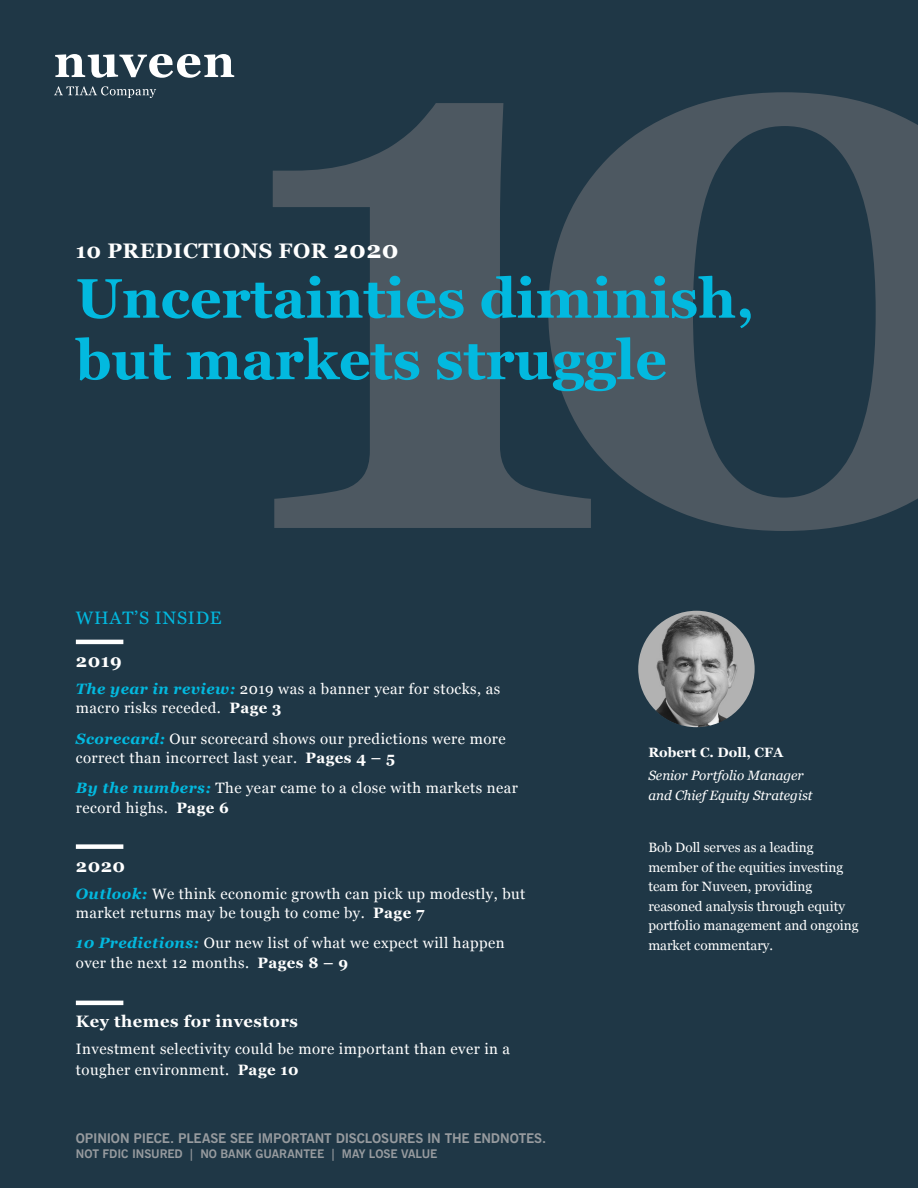
<style>
.page{position:relative;width:918px;height:1188px;background:#1f3746}
.page>*{position:absolute;margin:0;border:0;box-sizing:border-box;transform-origin:0 0}
.Headline{font:700 55.5px "Georgia";color:#02b9df}
.Headline_2{font:700 21px "Georgia";letter-spacing:.02em;color:#fff}
.Headline_2-2{font:18px "Georgia";letter-spacing:.04em;color:#02b9df}
.Headline_2-3{font:700 18px "Georgia";letter-spacing:.03em;color:#fff}
.Headline_2-4{font:700 16.5px "Georgia";letter-spacing:.03em;color:#fff}
.Headline_2-5{font:15px/19.5px "Georgia";letter-spacing:.03em;color:#fff}
.Body{font:13.5px/19.5px "Georgia";color:#fff}
.Global_disc{font:700 13.5px "News Gothic BT";letter-spacing:-.01em;color:#979b9f}
.Body_Copy{font:italic 13.5px/19.5px "Georgia";color:#fff}
.Body_Copy-2{font:700 13.5px "Georgia";color:#fff}
.Not_May_No{font:700 12px "News Gothic BT";letter-spacing:-.01em;color:#979b9f}
.s1{font-size:24px}
.s2{font-weight:700;font-style:italic;color:#02b9df}
.s3{font-weight:700}
</style>
<div class="page">
<img style="left:638px;top:611px;width:117px;height:116px;border-radius:58px">
<svg style="left:591px;top:92px;width:327px;height:439px;fill:#4d5861"></svg>
<svg style="left:273px;top:103px;width:318px;height:425px;fill:#4d5861"></svg>
<hr style="left:76px;top:640px;width:47px;height:4px;background:#fff">
<div style="left:76px;top:844px;width:47px;height:5px;background:#fff"></div>
<hr style="left:76px;top:1001px;width:47px;height:4px;background:#fff">
<svg style="left:55px;top:54px;width:179px;height:24px"></svg>
<svg style="left:54px;top:86px;width:102px;height:12px"></svg>
<p class="Headline_2" style="left:76px;top:235px;width:324px">10 PREDICTIONS FOR <span class="s1">2020</span></p>
<p class="Headline" style="left:76px;top:257px;width:680px">Uncertainties diminish,</p>
<p class="Headline" style="left:76px;top:318px;width:593px">but markets struggle</p>
<p class="Headline_2-2" style="left:76px;top:605px;width:147px">WHAT’S INSIDE</p>
<p class="Headline_2-3" style="left:76px;top:648px;width:47px">2019</p>
<p class="Headline_2-5" style="left:76px;top:678px;width:426px"><span class="s2">The year in review:</span> 2019 was a banner year for stocks, as macro risks receded. <span class="s3">Page 3</span></p>
<p class="Headline_2-5" style="left:76px;top:728px;width:431px"><span class="s2">Scorecard:</span> Our scorecard shows our predictions were more correct than incorrect last year. <span class="s3">Pages 4 – 5</span></p>
<p class="Headline_2-5" style="left:76px;top:778px;width:444px"><span class="s2">By the numbers:</span> The year came to a close with markets near record highs. <span class="s3">Page 6</span></p>
<p class="Headline_2-3" style="left:76px;top:852px;width:51px">2020</p>
<p class="Headline_2-5" style="left:76px;top:883px;width:451px"><span class="s2">Outlook:</span> We think economic growth can pick up modestly, but market returns may be tough to come by. <span class="s3">Page 7</span></p>
<p class="Headline_2-5" style="left:76px;top:933px;width:430px"><span class="s2">10 Predictions:</span> Our new list of what we expect will happen over the next 12 months. <span class="s3">Pages 8 – 9</span></p>
<p class="Headline_2-4" style="left:76px;top:1009px;width:224px">Key themes for investors</p>
<p class="Headline_2-5" style="left:76px;top:1037px;width:436px;line-height:21px">Investment selectivity could be more important than ever in a tougher environment. <span class="s3">Page 10</span></p>
<p class="Global_disc" style="left:76px;top:1130px;width:472px">OPINION PIECE. PLEASE SEE IMPORTANT DISCLOSURES IN THE ENDNOTES.</p>
<p class="Not_May_No" style="left:76px;top:1146px;width:363px">NOT FDIC INSURED | NO BANK GUARANTEE | MAY LOSE VALUE</p>
<p class="Body_Copy-2" style="left:648px;top:742px;width:137px">Robert C. Doll, CFA</p>
<p class="Body_Copy" style="left:648px;top:765px;width:166px">Senior Portfolio Manager and Chief Equity Strategist</p>
<p class="Body" style="left:648px;top:837px;width:212px">Bob Doll serves as a leading member of the equities investing team for Nuveen, providing reasoned analysis through equity portfolio management and ongoing market commentary.</p>
</div>
